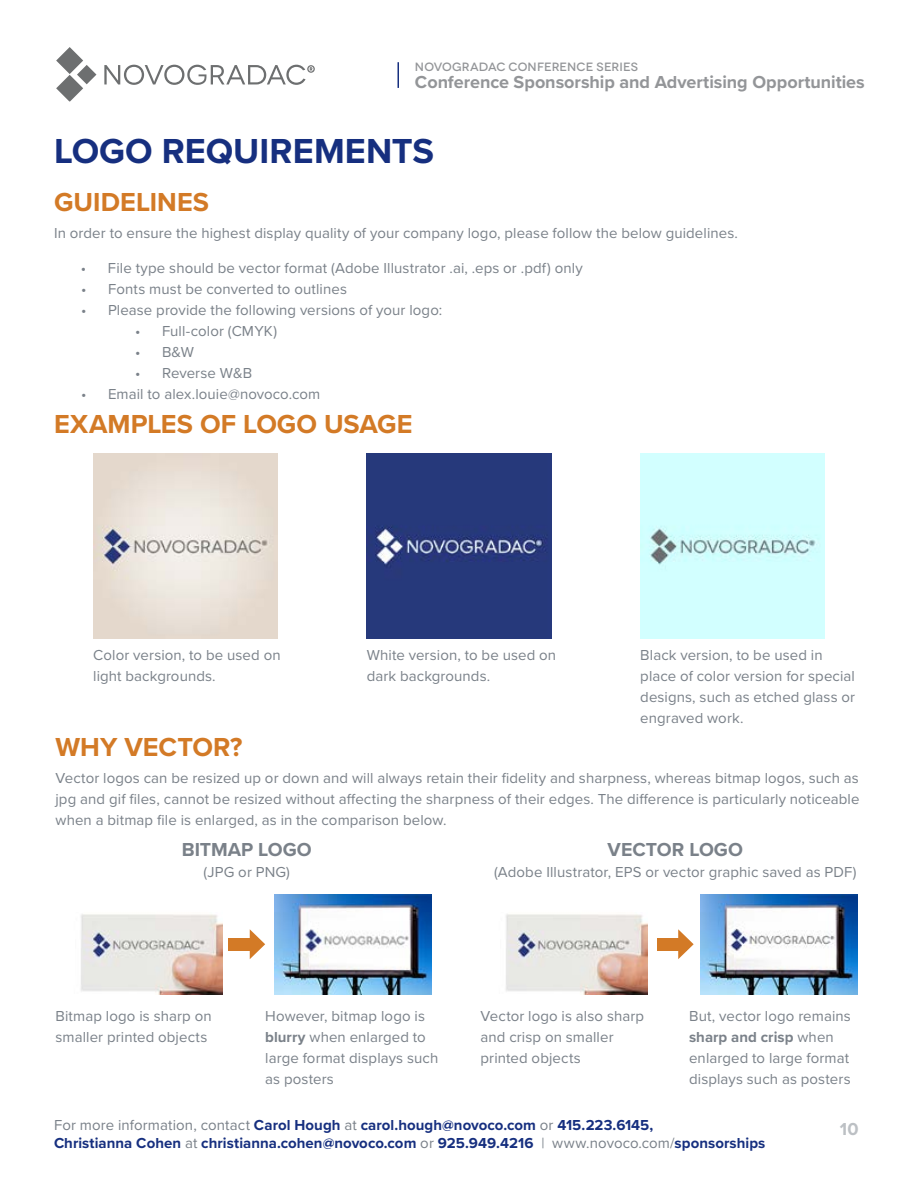
<style>
.page{position:relative;width:918px;height:1188px;background:#fff}
.page>*{position:absolute;margin:0;border:0;box-sizing:border-box;transform-origin:0 0}
.t1{font:700 36px "Proxima Nova";color:#162f7f}
.t2{font:700 27px "Proxima Nova";color:#d37a26}
.t3{font:700 19.5px "Proxima Nova";color:#7a8189}
.t4{font:700 18px "Proxima Nova";color:#939598}
.t5{font:700 18px "Proxima Nova";color:#bcc0c4}
.t6{font:15px/21px "Proxima Nova";letter-spacing:.005em;color:#7a8189}
.t7{font:700 15px/18px "Proxima Nova";letter-spacing:.005em;color:#162f7f}
.t8{font:500 12px "Novecentowide";letter-spacing:.01em;color:#939598}
.s1{font-weight:700}
.s2{font-weight:400;color:#7a8189}
</style>
<div class="page">
<svg style="left:56px;top:47px;width:40px;height:54px"></svg>
<svg style="left:104px;top:65px;width:211px;height:20px"></svg>
<svg style="left:398px;top:62px;width:1px;height:26px"></svg>
<img style="left:93px;top:454px;width:185px;height:184px">
<div style="left:640px;top:454px;width:185px;height:184px;background:#d2ffff"></div>
<img style="left:367px;top:454px;width:184px;height:184px">
<img style="left:275px;top:894px;width:157px;height:100px">
<img style="left:701px;top:894px;width:157px;height:100px">
<img style="left:81px;top:914px;width:141px;height:80px">
<img style="left:506px;top:914px;width:141px;height:80px">
<div style="left:228px;top:938px;width:30px;height:13px;background:#d37a26"></div>
<svg style="left:250px;top:929px;width:15px;height:30px"></svg>
<div style="left:657px;top:938px;width:29px;height:13px;background:#d37a26"></div>
<svg style="left:678px;top:929px;width:16px;height:30px"></svg>
<p class="t8" style="left:415px;top:59px;width:224px">NOVOGRADAC CONFERENCE SERIES</p>
<p class="t4" style="left:415px;top:69px;width:451px">Conference Sponsorship and Advertising Opportunities</p>
<h1 class="t1" style="left:54px;top:125px;width:382px">LOGO REQUIREMENTS</h1>
<h2 class="t2" style="left:54px;top:182px;width:157px">GUIDELINES</h2>
<p class="t6" style="left:54px;top:222px;width:684px">In order to ensure the highest display quality of your company logo, please follow the below guidelines.</p>
<p class="t6" style="left:81px;top:257px;width:503px">• File type should be vector format (Adobe Illustrator .ai, .eps or .pdf) only</p>
<p class="t6" style="left:81px;top:278px;width:267px">• Fonts must be converted to outlines</p>
<p class="t6" style="left:81px;top:299px;width:363px">• Please provide the following versions of your logo:</p>
<p class="t6" style="left:135px;top:320px;width:144px">• Full-color (CMYK)</p>
<p class="t6" style="left:135px;top:341px;width:61px">• B&amp;W</p>
<p class="t6" style="left:135px;top:362px;width:119px">• Reverse W&amp;B</p>
<p class="t6" style="left:81px;top:383px;width:241px">• Email to alex.louie@novoco.com</p>
<h2 class="t2" style="left:54px;top:404px;width:360px">EXAMPLES OF LOGO USAGE</h2>
<p class="t6" style="left:93px;top:644px;width:189px">Color version, to be used on light backgrounds.</p>
<p class="t6" style="left:367px;top:644px;width:191px">White version, to be used on dark backgrounds.</p>
<p class="t6" style="left:640px;top:644px;width:216px">Black version, to be used in place of color version for special designs, such as etched glass or engraved work.</p>
<h2 class="t2" style="left:56px;top:726px;width:189px">WHY VECTOR?</h2>
<p class="t6" style="left:56px;top:767px;width:806px;text-align:justify">Vector logos can be resized up or down and will always retain their fidelity and sharpness, whereas bitmap logos, such as jpg and gif files, cannot be resized without affecting the sharpness of their edges. The difference is particularly noticeable when a bitmap file is enlarged, as in the comparison below.</p>
<h3 class="t3" style="left:182px;top:834px;width:132px">BITMAP LOGO</h3>
<p class="t6" style="left:204px;top:860px;width:88px">(JPG or PNG)</p>
<h3 class="t3" style="left:608px;top:834px;width:137px">VECTOR LOGO</h3>
<p class="t6" style="left:494px;top:860px;width:364px">(Adobe Illustrator, EPS or vector graphic saved as PDF)</p>
<p class="t6" style="left:56px;top:1005px;width:158px">Bitmap logo is sharp on smaller printed objects</p>
<p class="t6" style="left:481px;top:1005px;width:165px">Vector logo is also sharp and crisp on smaller printed objects</p>
<p class="t6" style="left:689px;top:1005px;width:163px">But, vector logo remains <span class="s1">sharp and crisp</span> when enlarged to large format displays such as posters</p>
<p class="t6" style="left:265px;top:1005px;width:175px">However, bitmap logo is <span class="s1">blurry</span> when enlarged to large format displays such as posters</p>
<p class="t7" style="left:54px;top:1115px;width:713px"><span class="s2">For more information, contact</span> Carol Hough <span class="s2">at</span> carol.hough@novoco.com <span class="s2">or</span> 415.223.6145,<br>Christianna Cohen <span class="s2">at</span> christianna.cohen@novoco.com <span class="s2">or</span> 925.949.4216 <span class="s2">| www.novoco.com/</span>sponsorships</p>
<p class="t5" style="left:840px;top:1115px;width:20px">10</p>
</div>
